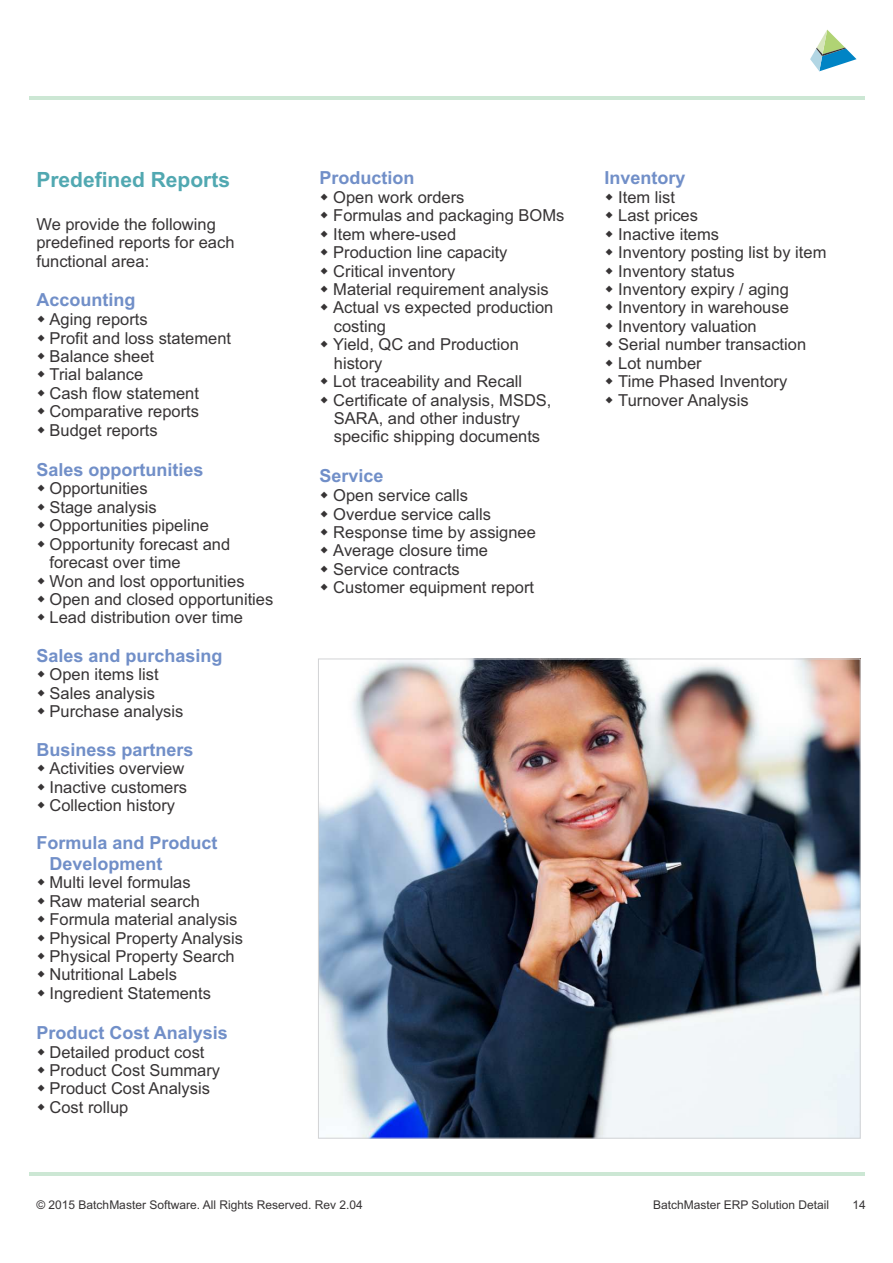
<style>
.page{position:relative;width:893px;height:1263px;background:#fff}
.page>*{position:absolute;margin:0;border:0;box-sizing:border-box;transform-origin:0 0}
.t1{font:700 21px "Arial";color:#51a8b1}
.t2{font:700 18px/20.1px "Arial";color:#718fc8}
.t3{font:16.5px/18.5px "Arial";color:#373435}
.t4{font:12px "Arial";color:#373435}
</style>
<div class="page">
<svg style="left:810px;top:30px;width:46px;height:41px"></svg>
<img style="left:320px;top:661px;width:538px;height:475px">
<hr style="left:29px;top:1172px;width:835px;height:3px;background:#cce7d4">
<hr style="left:29px;top:97px;width:835px;height:3px;background:#cce7d4">
<p class="t1" style="left:36px;top:171px;width:195px">Predefined Reports</p>
<p class="t3" style="left:36px;top:216px;width:200px">We provide the following predefined reports for each functional area:</p>
<p class="t2" style="left:36px;top:292px;width:100px">Accounting</p>
<p class="t3" style="left:50px;top:312px;width:183px">Aging reports<br>Profit and loss statement<br>Balance sheet<br>Trial balance<br>Cash flow statement<br>Comparative reports<br>Budget reports</p>
<p class="t2" style="left:36px;top:461px;width:169px">Sales opportunities</p>
<p class="t3" style="left:50px;top:481px;width:225px">Opportunities<br>Stage analysis<br>Opportunities pipeline<br>Opportunity forecast and forecast over time<br>Won and lost opportunities<br>Open and closed opportunities<br>Lead distribution over time</p>
<p class="t2" style="left:36px;top:647px;width:188px">Sales and purchasing</p>
<p class="t3" style="left:50px;top:667px;width:135px">Open items list<br>Sales analysis<br>Purchase analysis</p>
<p class="t2" style="left:36px;top:741px;width:159px">Business partners</p>
<p class="t3" style="left:50px;top:761px;width:139px">Activities overview<br>Inactive customers<br>Collection history</p>
<p class="t2" style="left:50px;top:835px;width:169px;text-indent:-13px">Formula and Product<br>Development</p>
<p class="t3" style="left:50px;top:875px;width:195px">Multi level formulas<br>Raw material search<br>Formula material analysis<br>Physical Property Analysis<br>Physical Property Search<br>Nutritional Labels<br>Ingredient Statements</p>
<p class="t2" style="left:36px;top:1024px;width:193px">Product Cost Analysis</p>
<p class="t3" style="left:50px;top:1044px;width:172px">Detailed product cost<br>Product Cost Summary<br>Product Cost Analysis<br>Cost rollup</p>
<p class="t2" style="left:320px;top:169px;width:97px">Production</p>
<p class="t3" style="left:333px;top:189px;width:233px">Open work orders<br>Formulas and packaging BOMs<br>Item where-used<br>Production line capacity<br>Critical inventory<br>Material requirement analysis<br>Actual vs expected production costing<br>Yield, QC and Production history<br>Lot traceability and Recall<br>Certificate of analysis, MSDS,<br>SARA, and other industry specific shipping documents</p>
<p class="t2" style="left:320px;top:468px;width:66px">Service</p>
<p class="t3" style="left:333px;top:488px;width:204px">Open service calls<br>Overdue service calls<br>Response time by assignee<br>Average closure time<br>Service contracts<br>Customer equipment report</p>
<p class="t2" style="left:605px;top:169px;width:83px">Inventory</p>
<p class="t3" style="left:618px;top:189px;width:210px">Item list<br>Last prices<br>Inactive items<br>Inventory posting list by item<br>Inventory status<br>Inventory expiry / aging<br>Inventory in warehouse<br>Inventory valuation<br>Serial number transaction<br>Lot number<br>Time Phased Inventory<br>Turnover Analysis</p>
<p class="t4" style="left:36px;top:1200px;width:328px">© 2015 BatchMaster Software. All Rights Reserved. Rev 2.04</p>
<p class="t4" style="left:653px;top:1200px;width:177px">BatchMaster ERP Solution Detail</p>
<p class="t4" style="left:852px;top:1200px;width:15px">14</p>
</div>
